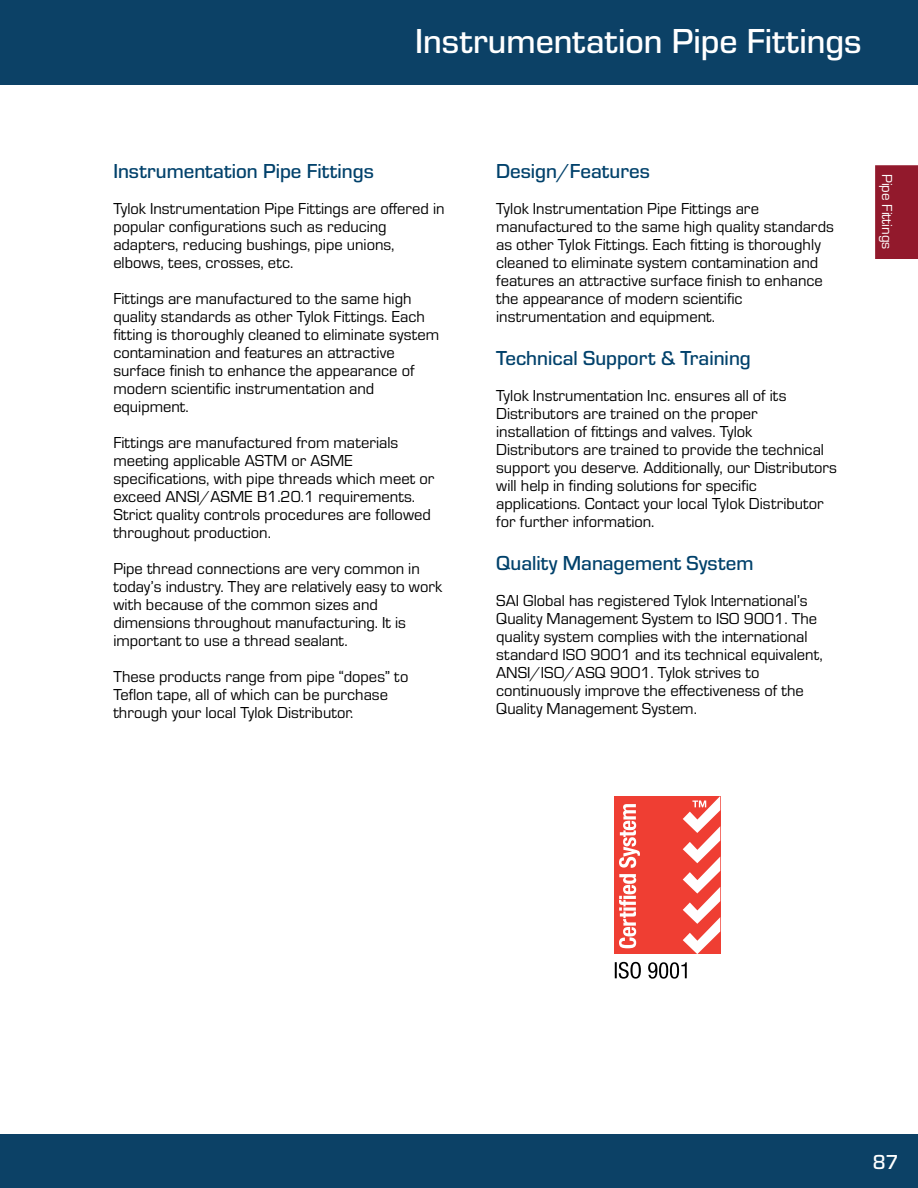
<style>
.page{position:relative;width:918px;height:1188px;background:#fff}
.page>*{position:absolute;margin:0;border:0;box-sizing:border-box;transform-origin:0 0}
.t1{font:500 36px "Eurostile";color:#fff}
.t2{font:500 21px "Eurostile";color:#00416b}
.t3{font:500 21px "Eurostile";color:#fff}
.t4{font:16.5px/18px "Eurostile";color:#000}
.t5{font:15px "Eurostile";color:#fff}
</style>
<div class="page">
<div style="left:0;top:0;width:918px;height:84px;background:#0c4166"></div>
<div style="left:0;top:1134px;width:918px;height:54px;background:#0c4166"></div>
<div style="left:614px;top:796px;width:106px;height:158px;background:#ef3e33"></div>
<svg style="left:619px;top:874px;width:17px;height:74px"></svg>
<svg style="left:619px;top:804px;width:21px;height:64px"></svg>
<svg style="left:683px;top:796px;width:37px;height:158px"></svg>
<svg style="left:615px;top:962px;width:26px;height:17px"></svg>
<svg style="left:648px;top:962px;width:39px;height:17px"></svg>
<div style="left:875px;top:166px;width:43px;height:93px;background:#92192c"></div>
<h1 class="t1" style="left:415px;top:17px;width:448px">Instrumentation Pipe Fittings</h1>
<p class="t2" style="left:113px;top:157px;width:262px">Instrumentation Pipe Fittings</p>
<p class="t4" style="left:113px;top:199px;width:333px">Tylok Instrumentation Pipe Fittings are offered in popular configurations such as reducing adapters, reducing bushings, pipe unions, elbows, tees, crosses, etc.</p>
<p class="t4" style="left:113px;top:289px;width:327px">Fittings are manufactured to the same high quality standards as other Tylok Fittings. Each fitting is thoroughly cleaned to eliminate system contamination and features an attractive surface finish to enhance the appearance of modern scientific instrumentation and equipment.</p>
<p class="t4" style="left:113px;top:433px;width:322px">Fittings are manufactured from materials meeting applicable ASTM or ASME specifications, with pipe threads which meet or exceed ANSI/ASME B1.20.1 requirements.<br>Strict quality controls procedures are followed throughout production.</p>
<p class="t4" style="left:113px;top:559px;width:330px">Pipe thread connections are very common in today’s industry. They are relatively easy to work with because of the common sizes and dimensions throughout manufacturing. It is important to use a thread sealant.</p>
<p class="t4" style="left:113px;top:667px;width:297px">These products range from pipe “dopes” to<br>Teflon tape, all of which can be purchase through your local Tylok Distributor.</p>
<p class="t2" style="left:496px;top:157px;width:155px">Design/Features</p>
<p class="t4" style="left:496px;top:199px;width:339px">Tylok Instrumentation Pipe Fittings are manufactured to the same high quality standards as other Tylok Fittings. Each fitting is thoroughly cleaned to eliminate system contamination and features an attractive surface finish to enhance the appearance of modern scientific instrumentation and equipment.</p>
<p class="t2" style="left:496px;top:344px;width:256px">Technical Support &amp; Training</p>
<p class="t4" style="left:496px;top:386px;width:342px">Tylok Instrumentation Inc. ensures all of its Distributors are trained on the proper<br>installation of fittings and valves. Tylok Distributors are trained to provide the technical support you deserve. Additionally, our Distributors will help in finding solutions for specific applications. Contact your local Tylok Distributor for further information.</p>
<p class="t2" style="left:496px;top:549px;width:259px">Quality Management System</p>
<p class="t4" style="left:496px;top:591px;width:328px">SAI Global has registered Tylok International’s Quality Management System to ISO 9001. The quality system complies with the international standard ISO 9001 and its technical equivalent, ANSI/ISO/ASQ 9001. Tylok strives to continuously improve the effectiveness of the Quality Management System.</p>
<p class="t5" style="left:897px;top:174px;width:77px;rotate:90deg">Pipe Fittings</p>
<p class="t3" style="left:873px;top:1148px;width:28px">87</p>
</div>
